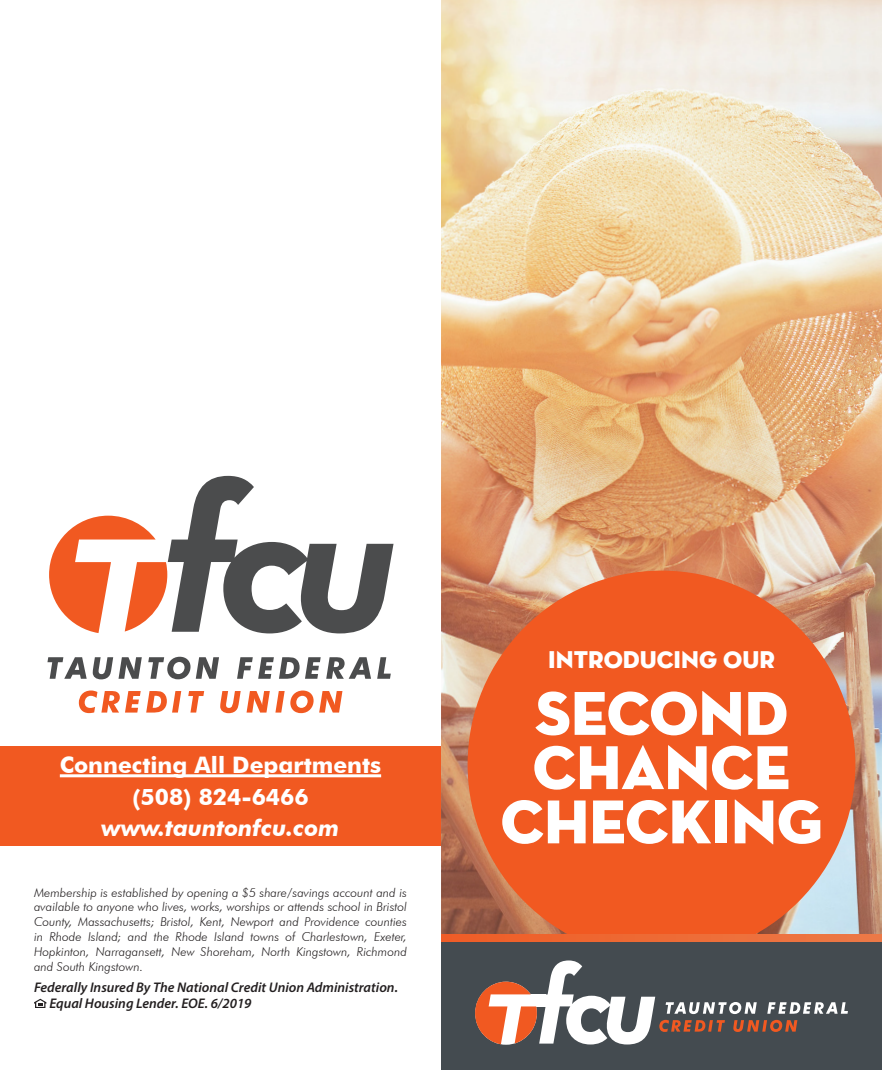
<style>
.page{position:relative;width:882px;height:1071px;background:#fff}
.page>*{position:absolute;margin:0;border:0;box-sizing:border-box;transform-origin:0 0}
.t1{font:63px/54.2px "Neutra Disp Titling";color:#fff;text-align:center}
.t2{font:24.5px "Neutra Disp Titling";color:#fff}
.Paragraph_Style_2{font:700 22.75px "Futura BT";color:#fff}
.Paragraph_Style_2-2{font:italic 700 22.75px "Futura BT";color:#fff}
.t3{font:italic 600 14px "Myriad Pro";color:#231f20}
.t4{font:italic 300 12.25px/14.9px "Futura BT";color:#231f20;text-align:justify}
</style>
<div class="page">
<div style="left:0;top:746px;width:441px;height:100px;background:#f15921"></div>
<hr style="left:60px;top:774px;width:321px;height:3px;background:#fff">
<svg style="left:34px;top:999px;width:12px;height:9px"></svg>
<svg style="left:47px;top:657px;width:40px;height:22px"></svg>
<svg style="left:93px;top:657px;width:20px;height:22px"></svg>
<svg style="left:119px;top:657px;width:23px;height:22px"></svg>
<svg style="left:148px;top:657px;width:71px;height:22px"></svg>
<svg style="left:237px;top:657px;width:134px;height:22px"></svg>
<svg style="left:377px;top:657px;width:14px;height:22px"></svg>
<svg style="left:49px;top:476px;width:345px;height:158px"></svg>
<svg style="left:79px;top:691px;width:102px;height:22px"></svg>
<svg style="left:188px;top:691px;width:16px;height:22px"></svg>
<svg style="left:220px;top:691px;width:21px;height:22px"></svg>
<svg style="left:247px;top:691px;width:95px;height:22px"></svg>
<img style="left:441px;top:0;width:441px;height:935px">
<div style="left:468px;top:571px;width:387px;height:387px;background:#f15921;border-radius:50%"></div>
<div style="left:441px;top:936px;width:441px;height:134px;background:#444b50"></div>
<svg style="left:441px;top:935px;width:441px;height:7px;background:#ed6a36"></svg>
<svg style="left:475px;top:960px;width:373px;height:85px"></svg>
<p class="Paragraph_Style_2" style="left:60px;top:751px;width:323px">Connecting All Departments</p>
<p class="Paragraph_Style_2" style="left:132px;top:783px;width:178px">(508) 824-6466</p>
<p class="Paragraph_Style_2-2" style="left:102px;top:814px;width:239px">www.tauntonfcu.com</p>
<p class="t4" style="left:34px;top:885px;width:374px">Membership is established by opening a $5 share/savings account and is available to anyone who lives, works, worships or attends school in Bristol County, Massachusetts; Bristol, Kent, Newport and Providence counties in Rhode Island; and the Rhode Island towns of Charlestown, Exeter, Hopkinton, Narragansett, New Shoreham, North Kingstown, Richmond and South Kingstown.</p>
<p class="t3" style="left:34px;top:979px;width:365px">Federally Insured By The National Credit Union Administration.</p>
<p class="t3" style="left:49px;top:994px;width:204px">Equal Housing Lender. EOE. 6/2019</p>
<p class="t2" style="left:548px;top:644px;width:228px">INTRODUCING OUR</p>
<p class="t1" style="left:501px;top:687px;width:323px">SECOND<br>CHANCE<br>CHECKING</p>
</div>
